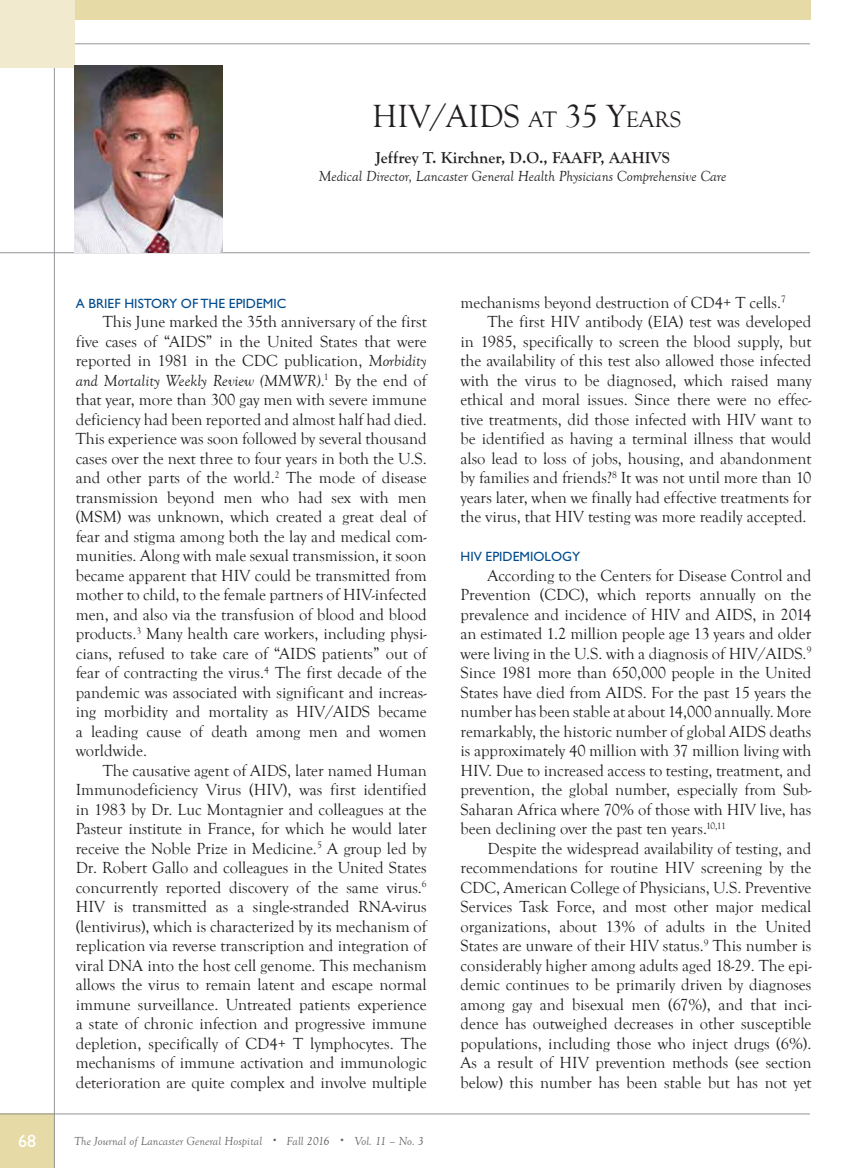
<style>
.page{position:relative;width:864px;height:1168px;background:#fff}
.page>*{position:absolute;margin:0;border:0;box-sizing:border-box;transform-origin:0 0}
.t1{font:33px "Goudy Old Style T";color:#231f20}
.t2{font:18px "Gill Sans Std";color:#fff}
.t3{font:16.5px/19.5px "Goudy Old Style T";color:#231f20;text-align:justify}
.t4{font:700 16.5px "Goudy Old Style T";color:#231f20}
.t5{font:italic 15px "Goudy Old Style T";color:#231f20}
.t6{font:13.5px "Gill Sans Std";color:#004b8d}
.t7{font:italic 12px "Goudy Old Style T";letter-spacing:.01em;color:#636466}
.s1{font-size:23.1px}
.s2{font-style:italic}
.s3{font-size:9px}
</style>
<div class="page">
<div style="left:0;top:1113px;width:54px;height:55px;background:#e6daa6"></div>
<hr style="left:54px;top:20px;width:1px;height:1148px;background:#939598">
<div style="left:0;top:0;width:810px;height:20px;background:#e6daa6"></div>
<hr style="left:0;top:1113px;width:810px;height:1px;background:#939598">
<hr style="left:0;top:43px;width:810px;height:1px;background:#939598">
<div style="left:0;top:0;width:74px;height:67px;background:#f1eacf"></div>
<hr style="left:0;top:252px;width:810px;height:1px;background:#939598">
<img style="left:74px;top:66px;width:149px;height:186px">
<h1 class="t1" style="left:372px;top:98px;width:309px">HIV/AIDS <span class="s1">AT</span> 35 Y<span class="s1">EARS</span></h1>
<p class="t4" style="left:375px;top:148px;width:296px">Jeffrey T. Kirchner, D.O., FAAFP, AAHIVS</p>
<p class="t5" style="left:319px;top:168px;width:409px">Medical Director, Lancaster General Health Physicians Comprehensive Care</p>
<p class="t6" style="left:76px;top:295px;width:212px">A BRIEF HISTORY OF THE EPIDEMIC</p>
<p class="t3" style="left:76px;top:312px;width:353px;text-indent:27px">This June marked the 35th anniversary of the first five cases of “AIDS” in the United States that were reported in 1981 in the CDC publication, <span class="s2">Morbidity and Mortality Weekly Review (MMWR)</span>.<sup>1</sup> By the end of that year, more than 300 gay men with severe immune deficiency had been reported and almost half had died.<br>This experience was soon followed by several thousand cases over the next three to four years in both the U.S. and other parts of the world.<sup>2</sup> The mode of disease transmission beyond men who had sex with men (MSM) was unknown, which created a great deal of fear and stigma among both the lay and medical com&shy;munities. Along with male sexual transmission, it soon became apparent that HIV could be transmitted from mother to child, to the female partners of HIV-infected men, and also via the transfusion of blood and blood products.<sup>3</sup> Many health care workers, including physi&shy;cians, refused to take care of “AIDS patients” out of fear of contracting the virus.<sup>4</sup> The first decade of the pandemic was associated with significant and increas&shy;ing morbidity and mortality as HIV/AIDS became a leading cause of death among men and women worldwide.</p>
<p class="t3" style="left:76px;top:761px;width:353px;text-indent:27px">The causative agent of AIDS, later named Human Immunodeficiency Virus (HIV), was first identified in 1983 by Dr. Luc Montagnier and colleagues at the Pasteur institute in France, for which he would later receive the Noble Prize in Medicine.<sup>5</sup> A group led by Dr. Robert Gallo and colleagues in the United States concurrently reported discovery of the same virus.<sup>6<br></sup>HIV is transmitted as a single-stranded RNA-virus (lentivirus), which is characterized by its mechanism of replication via reverse transcription and integration of viral DNA into the host cell genome. This mechanism allows the virus to remain latent and escape normal immune surveillance. Untreated patients experience a state of chronic infection and progressive immune depletion, specifically of CD4+ T lymphocytes. The mechanisms of immune activation and immunologic deterioration are quite complex and involve multiple</p>
<p class="t2" style="left:18px;top:1130px;width:20px">68</p>
<p class="t7" style="left:74px;top:1134px;width:351px">The Journal of Lancaster General Hospital <span class="s3">•</span> Fall 2016 <span class="s3">•</span> Vol. 11 – No. 3</p>
<p class="t3" style="left:460px;top:293px;width:327px">mechanisms beyond destruction of CD4+ T cells.<sup>7</sup></p>
<p class="t3" style="left:488px;top:312px;width:325px">The first HIV antibody (EIA) test was developed</p>
<p class="t3" style="left:461px;top:332px;width:353px">in 1985, specifically to screen the blood supply, but</p>
<p class="t3" style="left:461px;top:351px;width:352px">the availability of this test also allowed those infected</p>
<p class="t3" style="left:461px;top:371px;width:352px">with the virus to be diagnosed, which raised many</p>
<p class="t3" style="left:461px;top:390px;width:353px">ethical and moral issues. Since there were no effec-</p>
<p class="t3" style="left:461px;top:410px;width:352px">tive treatments, did those infected with HIV want to</p>
<p class="t3" style="left:461px;top:429px;width:353px">be identified as having a terminal illness that would</p>
<p class="t3" style="left:461px;top:449px;width:352px">also lead to loss of jobs, housing, and abandonment</p>
<p class="t3" style="left:461px;top:468px;width:352px">by families and friends?<sup>8</sup> It was not until more than 10</p>
<p class="t3" style="left:461px;top:488px;width:352px">years later, when we finally had effective treatments for</p>
<p class="t3" style="left:461px;top:507px;width:348px">the virus, that HIV testing was more readily accepted.</p>
<p class="t6" style="left:460px;top:549px;width:121px">HIV EPIDEMIOLOGY</p>
<p class="t3" style="left:460px;top:566px;width:353px;text-indent:27px">According to the Centers for Disease Control and Prevention (CDC), which reports annually on the prevalence and incidence of HIV and AIDS, in 2014 an estimated 1.2 million people age 13 years and older were living in the U.S. with a diagnosis of HIV/AIDS.<sup>9<br></sup>Since 1981 more than 650,000 people in the United States have died from AIDS. For the past 15 years the number has been stable at about 14,000 annually. More remarkably, the historic number of global AIDS deaths is approximately 40 million with 37 million living with HIV. Due to increased access to testing, treatment, and prevention, the global number, especially from Sub-Saharan Africa where 70% of those with HIV live, has been declining over the past ten years.<sup>10,11</sup></p>
<p class="t3" style="left:461px;top:839px;width:353px;text-indent:27px">Despite the widespread availability of testing, and recommendations for routine HIV screening by the CDC, American College of Physicians, U.S. Preventive Services Task Force, and most other major medical organizations, about 13% of adults in the United States are unware of their HIV status.<sup>9</sup> This number is considerably higher among adults aged 18-29. The epi&shy;demic continues to be primarily driven by diagnoses among gay and bisexual men (67%), and that inci&shy;dence has outweighed decreases in other susceptible populations, including those who inject drugs (6%).<br>As a result of HIV prevention methods (see section below) this number has been stable but has not yet</p>
</div>
